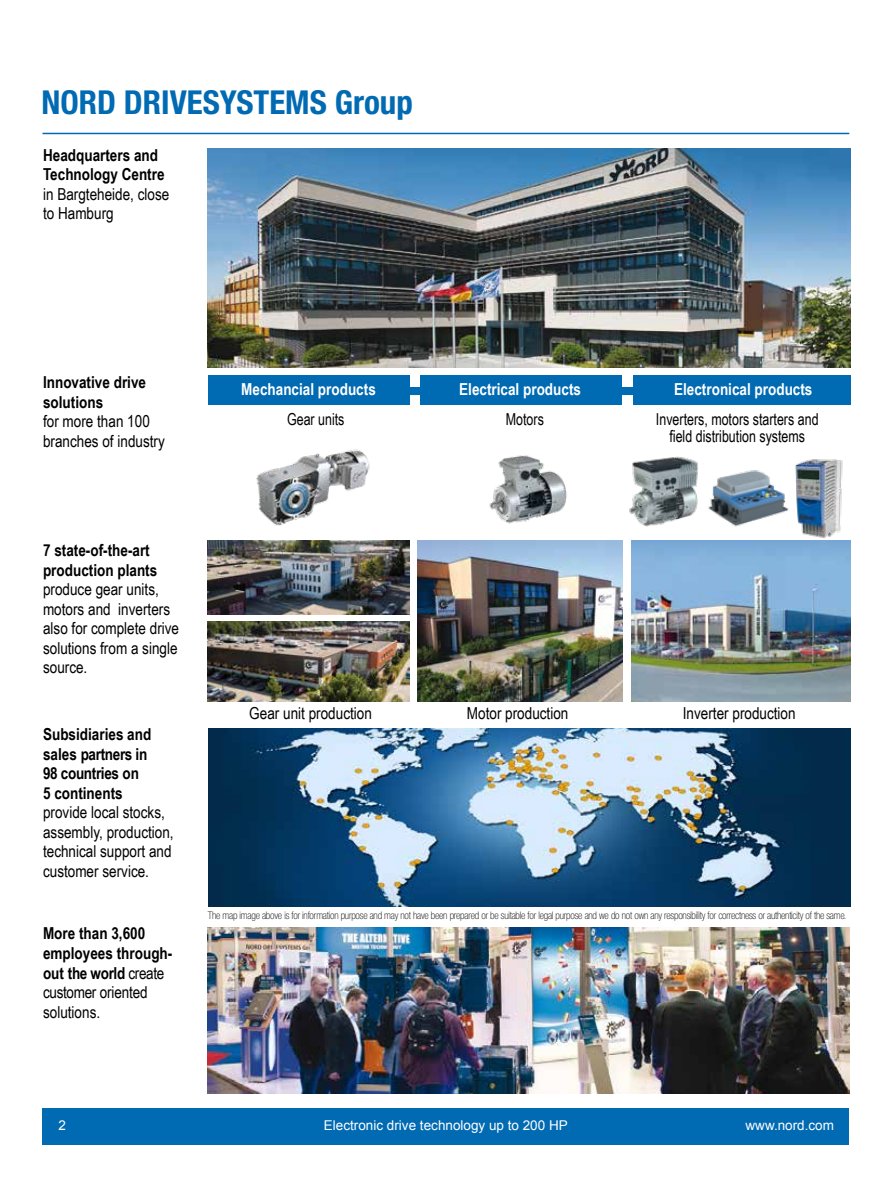
<style>
.page{position:relative;width:893px;height:1187px;background:#fff}
.page>*{position:absolute;margin:0;border:0;box-sizing:border-box;transform-origin:0 0}
.t1{font:700 condensed 33px "Helvetica Neue";color:#006ab3}
.t2{font:16.5px/19.5px "Arial Narrow";color:#000}
.t3{font:700 16.5px/19.5px "Arial Narrow";color:#000}
.t4{font:16.5px/16.5px "Arial Narrow";color:#000;text-align:center;scale:.92 1}
.t5{font:700 16.5px "Arial Narrow";color:#fff}
.t6{font:13.5px "Arial";color:#fff}
.t7{font:100 condensed 10.5px "Helvetica Neue";letter-spacing:-.02em;color:#000}
.s1{font-weight:400}
</style>
<div class="page">
<div style="left:43px;top:1108px;width:806px;height:36px;background:#006ab3"></div>
<hr style="left:43px;top:133px;width:806px;height:1px;background:#006ab3">
<img style="left:208px;top:541px;width:202px;height:73px">
<img style="left:208px;top:621px;width:202px;height:80px">
<div style="left:208px;top:375px;width:201px;height:30px;background:#006ab3"></div>
<div style="left:420px;top:375px;width:202px;height:30px;background:#006ab3"></div>
<div style="left:633px;top:375px;width:217px;height:30px;background:#006ab3"></div>
<div style="left:342px;top:387px;width:346px;height:8px;background:#006ab3"></div>
<img style="left:489px;top:455px;width:78px;height:69px">
<img style="left:417px;top:540px;width:206px;height:161px">
<img style="left:631px;top:540px;width:219px;height:161px">
<img style="left:256px;top:449px;width:114px;height:77px">
<img style="left:208px;top:927px;width:641px;height:166px">
<img style="left:208px;top:149px;width:642px;height:218px">
<img style="left:629px;top:456px;width:69px;height:71px">
<img style="left:785px;top:459px;width:64px;height:85px">
<img style="left:708px;top:463px;width:90px;height:70px">
<img style="left:208px;top:728px;width:642px;height:178px">
<h1 class="t1" style="left:41px;top:82px;width:373px">NORD DRIVESYSTEMS Group</h1>
<p class="t3" style="left:43px;top:144px;width:123px">Headquarters and<br>Technology Centre</p>
<p class="t2" style="left:43px;top:184px;width:128px">in Bargteheide, close to Hamburg</p>
<p class="t3" style="left:43px;top:372px;width:105px">Innovative drive solutions</p>
<p class="t2" style="left:43px;top:411px;width:123px">for more than 100 branches of industry</p>
<p class="t5" style="left:241px;top:377px;width:136px">Mechancial products</p>
<p class="t5" style="left:459px;top:377px;width:123px">Electrical products</p>
<p class="t5" style="left:674px;top:376px;width:140px">Electronical products</p>
<p class="t4" style="left:287px;top:411px;width:64px">Gear units</p>
<p class="t4" style="left:506px;top:411px;width:43px">Motors</p>
<p class="t4" style="left:656px;top:411px;width:178px">Inverters, motors starters and field distribution systems</p>
<p class="t3" style="left:43px;top:539px;width:116px">7 state-of-the-art production plants</p>
<p class="t2" style="left:43px;top:579px;width:138px">produce gear units, motors and inverters also for complete drive solutions from a single source.</p>
<p class="t3" style="left:43px;top:723px;width:110px">Subsidiaries and sales partners in<br>98 countries on<br>5 continents</p>
<p class="t2" style="left:43px;top:802px;width:132px">provide local stocks, assembly, production, technical support and customer service.</p>
<p class="t3" style="left:43px;top:923px;width:131px">More than 3,600 employees through&shy;out the world <span class="s1">create customer oriented solutions.</span></p>
<p class="t2" style="left:249px;top:702px;width:124px">Gear unit production</p>
<p class="t2" style="left:467px;top:702px;width:103px">Motor production</p>
<p class="t2" style="left:683px;top:702px;width:114px">Inverter production</p>
<p class="t7" style="left:208px;top:909px;width:640px">The map image above is for information purpose and may not have been prepared or be suitable for legal purpose and we do not own any responsibility for correctness or authenticity of the same.</p>
<p class="t6" style="left:58px;top:1116px;width:9px">2</p>
<p class="t6" style="left:324px;top:1116px;width:245px">Electronic drive technology up to 200 HP</p>
<p class="t6" style="left:745px;top:1116px;width:90px">www.nord.com</p>
</div>
